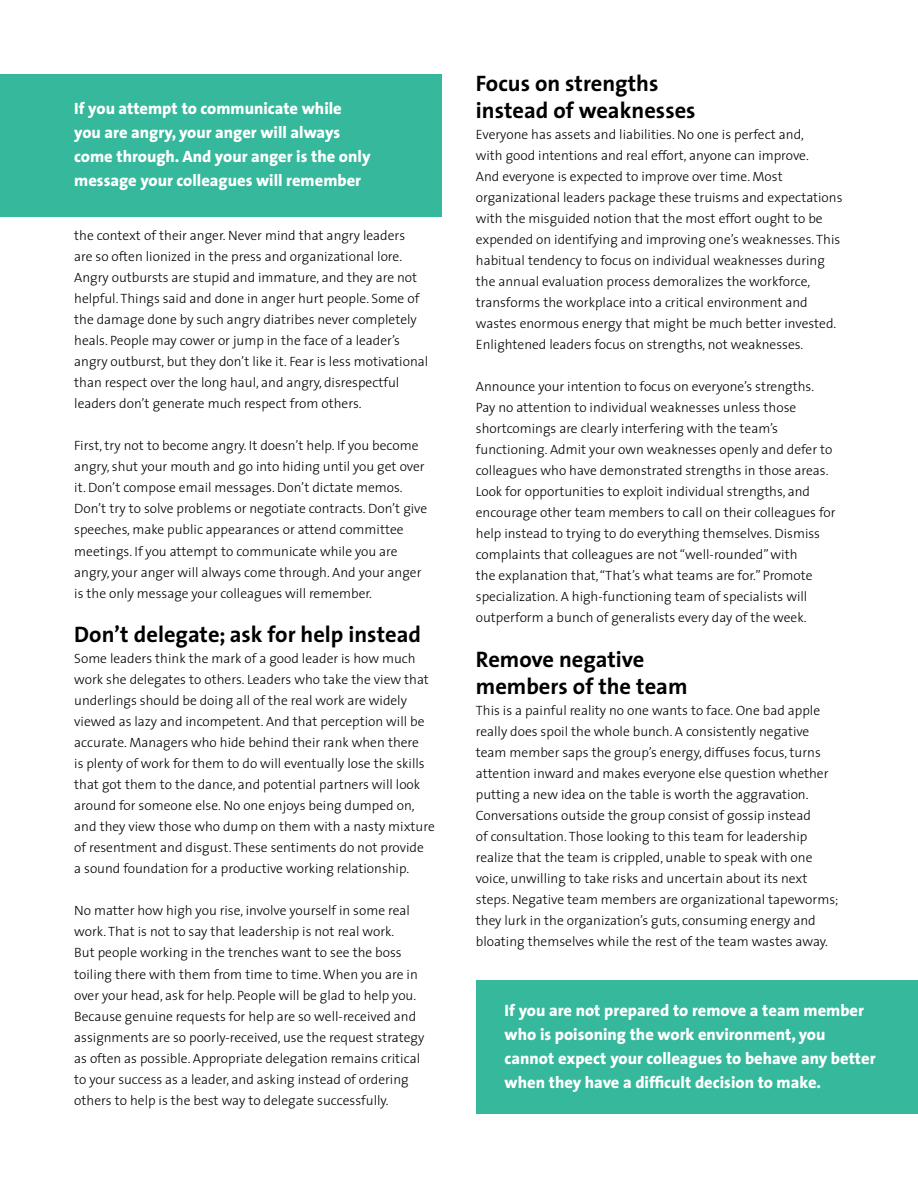
<style>
.page{position:relative;width:918px;height:1188px;background:#fff}
.page>*{position:absolute;margin:0;border:0;box-sizing:border-box;transform-origin:0 0}
.t1{font:700 22.5px/27px "The Sans";color:#000}
.t2{font:800 16.5px/24px "The Sans";color:#fff}
.t3{font:300 13.5px/21px "The Sans";color:#000}
</style>
<div class="page">
<div style="left:0;top:74px;width:442px;height:143px;background:#35b89b"></div>
<div style="left:476px;top:981px;width:442px;height:133px;background:#35b89b"></div>
<p class="t2" style="left:74px;top:96px;width:298px">If you attempt to communicate while you are angry, your anger will always come through. And your anger is the only message your colleagues will remember</p>
<p class="t3" style="left:74px;top:225px;width:356px">the context of their anger. Never mind that angry leaders<br>are so often lionized in the press and organizational lore.<br>Angry outbursts are stupid and immature, and they are not helpful. Things said and done in anger hurt people. Some of the damage done by such angry diatribes never completely heals. People may cower or jump in the face of a leader’s angry outburst, but they don’t like it. Fear is less motivational than respect over the long haul, and angry, disrespectful leaders don’t generate much respect from others.</p>
<p class="t3" style="left:74px;top:436px;width:354px">First, try not to become angry. It doesn’t help. If you become angry, shut your mouth and go into hiding until you get over it. Don’t compose email messages. Don’t dictate memos.<br>Don’t try to solve problems or negotiate contracts. Don’t give speeches, make public appearances or attend committee meetings. If you attempt to communicate while you are angry, your anger will always come through. And your anger is the only message your colleagues will remember.</p>
<h1 class="t1" style="left:74px;top:622px;width:348px">Don’t delegate; ask for help instead</h1>
<p class="t3" style="left:74px;top:648px;width:362px">Some leaders think the mark of a good leader is how much work she delegates to others. Leaders who take the view that underlings should be doing all of the real work are widely viewed as lazy and incompetent. And that perception will be accurate. Managers who hide behind their rank when there<br>is plenty of work for them to do will eventually lose the skills that got them to the dance, and potential partners will look around for someone else. No one enjoys being dumped on, and they view those who dump on them with a nasty mixture of resentment and disgust. These sentiments do not provide<br>a sound foundation for a productive working relationship.</p>
<p class="t3" style="left:74px;top:901px;width:352px">No matter how high you rise, involve yourself in some real work. That is not to say that leadership is not real work.<br>But people working in the trenches want to see the boss toiling there with them from time to time. When you are in over your head, ask for help. People will be glad to help you.<br>Because genuine requests for help are so well-received and assignments are so poorly-received, use the request strategy as often as possible. Appropriate delegation remains critical to your success as a leader, and asking instead of ordering others to help is the best way to delegate successfully.</p>
<h1 class="t1" style="left:476px;top:70px;width:221px">Focus on strengths instead of weaknesses</h1>
<p class="t3" style="left:476px;top:124px;width:368px">Everyone has assets and liabilities. No one is perfect and,<br>with good intentions and real effort, anyone can improve.<br>And everyone is expected to improve over time. Most organizational leaders package these truisms and expectations with the misguided notion that the most effort ought to be expended on identifying and improving one’s weaknesses. This habitual tendency to focus on individual weaknesses during the annual evaluation process demoralizes the workforce, transforms the workplace into a critical environment and wastes enormous energy that might be much better invested.<br>Enlightened leaders focus on strengths, not weaknesses.</p>
<p class="t3" style="left:476px;top:376px;width:361px">Announce your intention to focus on everyone’s strengths.<br>Pay no attention to individual weaknesses unless those shortcomings are clearly interfering with the team’s functioning. Admit your own weaknesses openly and defer to colleagues who have demonstrated strengths in those areas.<br>Look for opportunities to exploit individual strengths, and encourage other team members to call on their colleagues for help instead to trying to do everything themselves. Dismiss complaints that colleagues are not “well-rounded” with<br>the explanation that, “That’s what teams are for.” Promote specialization. A high-functioning team of specialists will outperform a bunch of generalists every day of the week.</p>
<h1 class="t1" style="left:476px;top:646px;width:213px">Remove negative members of the team</h1>
<p class="t3" style="left:476px;top:700px;width:364px">This is a painful reality no one wants to face. One bad apple really does spoil the whole bunch. A consistently negative team member saps the group’s energy, diffuses focus, turns attention inward and makes everyone else question whether putting a new idea on the table is worth the aggravation.<br>Conversations outside the group consist of gossip instead<br>of consultation. Those looking to this team for leadership realize that the team is crippled, unable to speak with one voice, unwilling to take risks and uncertain about its next steps. Negative team members are organizational tapeworms; they lurk in the organization’s guts, consuming energy and bloating themselves while the rest of the team wastes away.</p>
<p class="t2" style="left:505px;top:998px;width:372px">If you are not prepared to remove a team member who is poisoning the work environment, you cannot expect your colleagues to behave any better when they have a difficult decision to make.</p>
</div>
